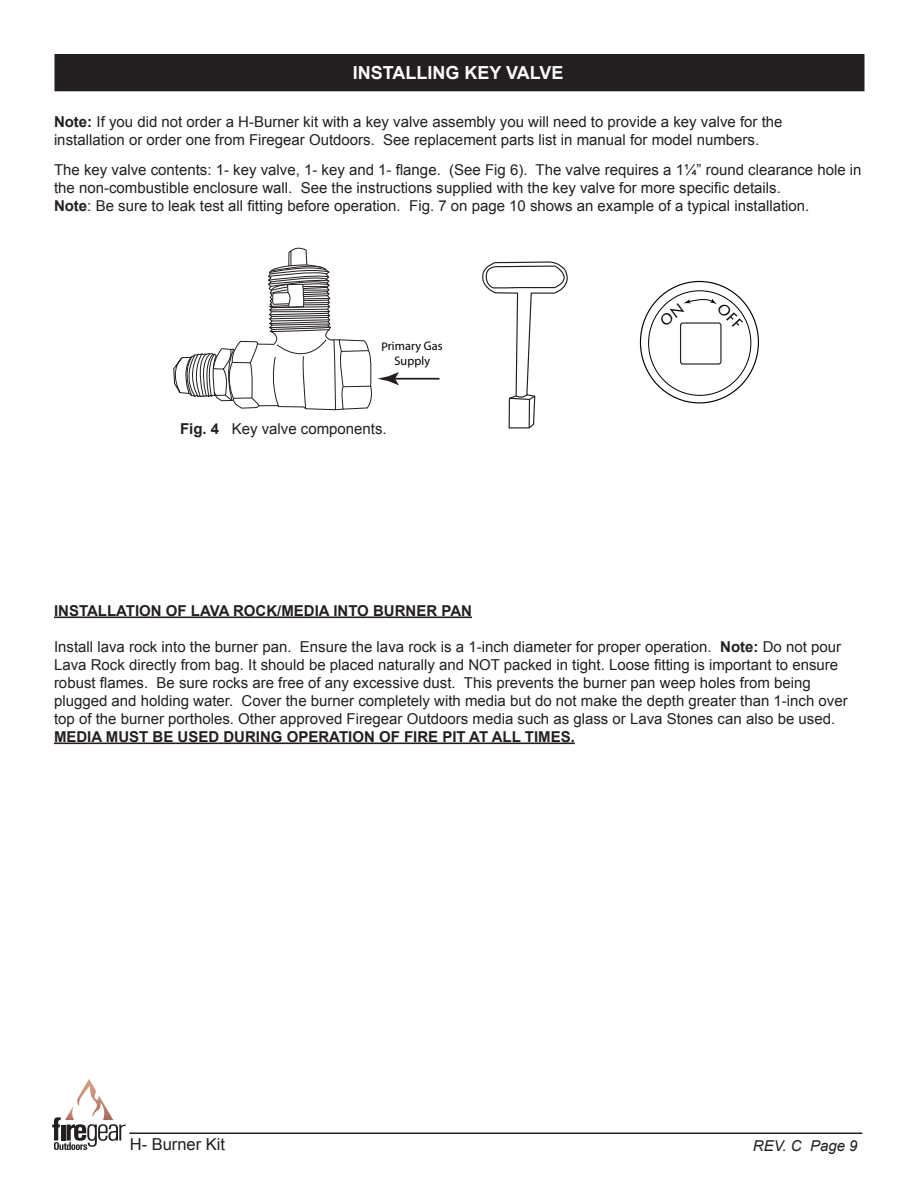
<style>
.page{position:relative;width:918px;height:1188px;background:#fff}
.page>*{position:absolute;margin:0;border:0;box-sizing:border-box;transform-origin:0 0}
.t1{font:700 18px "Arial";color:#fdfdfd}
.t2{font:16.5px "Arial";color:#231f20}
.t3{font:15px/18px "Arial";color:#231f20}
.t4{font:700 15px "Arial";color:#231f20}
.t5{font:italic 15px "Arial";color:#231f20}
.t6{font:12.3px/14.9px "Myriad Pro";color:#000;text-align:center}
.s1{font-weight:700}
</style>
<div class="page">
<hr style="left:129px;top:1133px;width:733px;height:1px;background:#231f20">
<svg style="left:52px;top:1079px;width:74px;height:71px"></svg>
<hr style="left:393px;top:378px;width:47px;height:2px;background:#231e1f">
<svg style="left:173px;top:247px;width:226px;height:163px"></svg>
<svg style="left:482px;top:261px;width:86px;height:168px"></svg>
<div style="left:680px;top:322px;width:42px;height:43px;border:1px solid #231e1f;border-radius:2px"></div>
<div style="left:55px;top:55px;width:809px;height:36px;background:#231f20"></div>
<div style="left:54px;top:54px;width:810px;height:37px;border:2px solid #231f20"></div>
<hr style="left:54px;top:617px;width:418px;height:1px;background:#231f20">
<hr style="left:54px;top:743px;width:521px;height:1px;background:#231f20">
<svg style="left:659px;top:297px;width:84px;height:32px"></svg>
<p class="t1" style="left:353px;top:61px;width:212px">INSTALLING KEY VALVE</p>
<p class="t3" style="left:54px;top:113px;width:730px"><span class="s1">Note:</span> If you did not order a H-Burner kit with a key valve assembly you will need to provide a key valve for the</p>
<p class="t3" style="left:54px;top:131px;width:707px">installation or order one from Firegear Outdoors. See replacement parts list in manual for model numbers.</p>
<p class="t3" style="left:54px;top:161px;width:809px">The key valve contents: 1- key valve, 1- key and 1- flange. (See Fig 6). The valve requires a 1¼” round clearance hole in the non-combustible enclosure wall. See the instructions supplied with the key valve for more specific details.</p>
<p class="t3" style="left:54px;top:197px;width:757px"><span class="s1">Note</span>: Be sure to leak test all fitting before operation. Fig. 7 on page 10 shows an example of a typical installation.</p>
<p class="t6" style="left:381px;top:339px;width:63px;rotate:-1deg">Primary Gas<br>Supply</p>
<p class="t3" style="left:180px;top:420px;width:208px"><span class="s1">Fig. 4</span> Key valve components.</p>
<p class="t4" style="left:54px;top:601px;width:420px">INSTALLATION OF LAVA ROCK/MEDIA INTO BURNER PAN</p>
<p class="t3" style="left:54px;top:638px;width:789px">Install lava rock into the burner pan. Ensure the lava rock is a 1-inch diameter for proper operation. <span class="s1">Note:</span> Do not pour<br>Lava Rock directly from bag. It should be placed naturally and NOT packed in tight. Loose fitting is important to ensure</p>
<p class="t3" style="left:54px;top:674px;width:795px">robust flames. Be sure rocks are free of any excessive dust. This prevents the burner pan weep holes from being plugged and holding water. Cover the burner completely with media but do not make the depth greater than 1-inch over top of the burner portholes. Other approved Firegear Outdoors media such as glass or Lava Stones can also be used.</p>
<p class="t4" style="left:54px;top:727px;width:522px">MEDIA MUST BE USED DURING OPERATION OF FIRE PIT AT ALL TIMES.</p>
<p class="t2" style="left:130px;top:1133px;width:97px">H- Burner Kit</p>
<p class="t5" style="left:753px;top:1136px;width:106px">REV. C Page 9</p>
</div>
